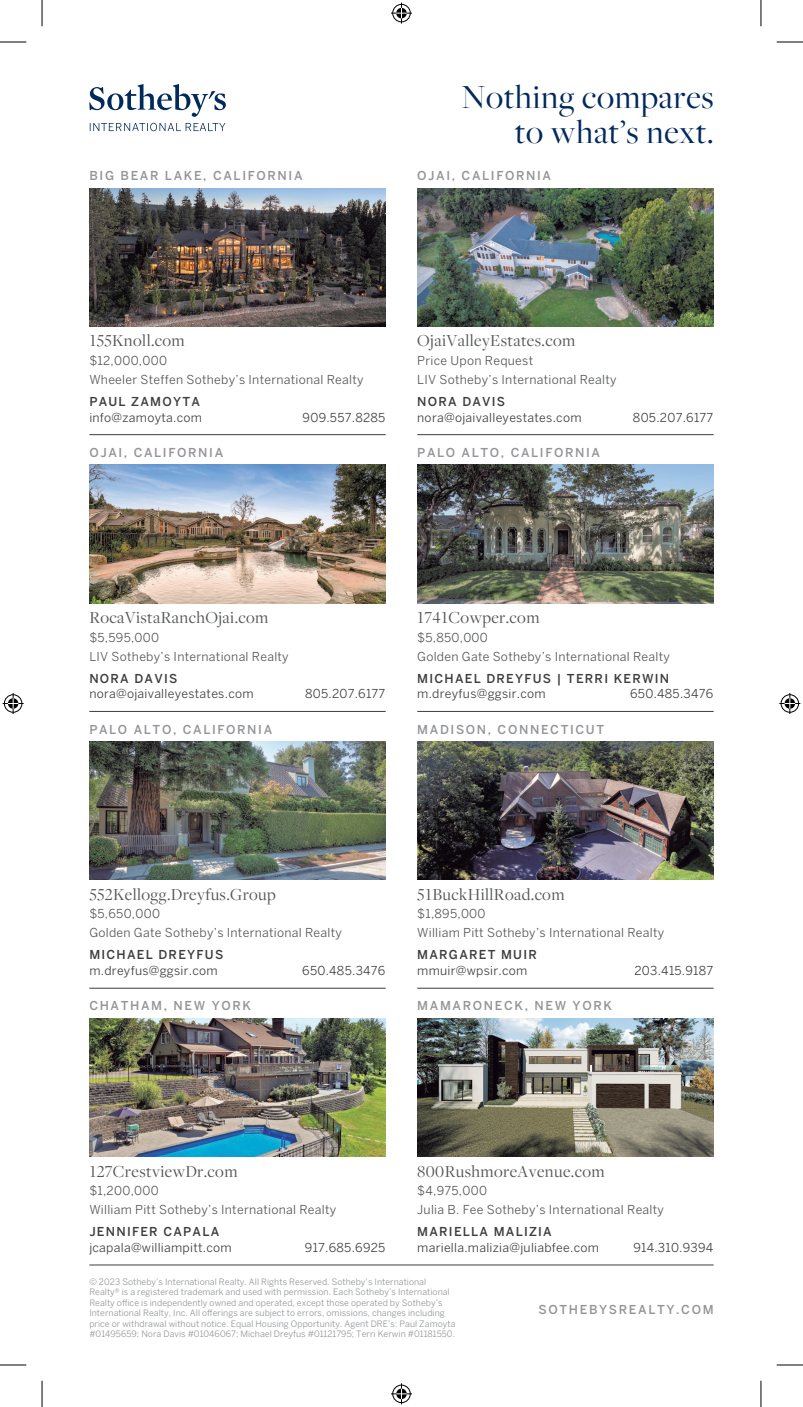
<style>
.page{position:relative;width:803px;height:1407px;background:#fff}
.page>*{position:absolute;margin:0;border:0;box-sizing:border-box;transform-origin:0 0}
.t1{font:35px/35px "Freight Big Pro";letter-spacing:.02em;color:#00295c;text-align:right}
.t2{font:17.5px "Freight Disp Pro";letter-spacing:.02em;color:#545557}
.t3{font:12.25px/19.2px "Benton Sans";letter-spacing:.02em;color:#545557}
.t4{font:12.25px "Benton Sans";letter-spacing:.02em;color:#3e3e3f}
.t5{font:500 12.25px "Benton Sans";letter-spacing:.135em;color:#939598}
.t6{font:500 12.25px "Benton Sans";letter-spacing:.1em;color:#3e3e3f}
.t7{font:8.75px/10.5px "Benton Sans";letter-spacing:.005em;color:#939598}
</style>
<div class="page">
<svg style="left:89px;top:84px;width:137px;height:33px"></svg>
<svg style="left:90px;top:123px;width:135px;height:8px"></svg>
<img style="left:89px;top:465px;width:296px;height:138px">
<img style="left:417px;top:188px;width:296px;height:139px">
<img style="left:89px;top:1018px;width:296px;height:139px">
<img style="left:417px;top:465px;width:296px;height:138px">
<img style="left:89px;top:188px;width:296px;height:139px">
<img style="left:417px;top:742px;width:296px;height:138px">
<img style="left:417px;top:1018px;width:296px;height:139px">
<img style="left:89px;top:742px;width:296px;height:138px">
<hr style="left:89px;top:434px;width:296px;height:1px;background:#3e3e3f">
<hr style="left:417px;top:434px;width:296px;height:1px;background:#3e3e3f">
<hr style="left:89px;top:711px;width:296px;height:1px;background:#3e3e3f">
<hr style="left:417px;top:711px;width:296px;height:1px;background:#3e3e3f">
<hr style="left:89px;top:988px;width:296px;height:1px;background:#3e3e3f">
<hr style="left:417px;top:988px;width:296px;height:1px;background:#3e3e3f">
<hr style="left:89px;top:1265px;width:624px;height:1px;background:#3e3e3f">
<svg style="left:0;top:42px;width:26px;height:1px"></svg>
<svg style="left:776px;top:42px;width:26px;height:1px"></svg>
<svg style="left:0;top:1365px;width:26px;height:1px"></svg>
<svg style="left:776px;top:1365px;width:26px;height:1px"></svg>
<svg style="left:42px;top:0;width:1px;height:26px"></svg>
<svg style="left:42px;top:1381px;width:1px;height:26px"></svg>
<svg style="left:760px;top:0;width:1px;height:26px"></svg>
<svg style="left:760px;top:1381px;width:1px;height:26px"></svg>
<svg style="left:391px;top:3px;width:21px;height:21px"></svg>
<svg style="left:391px;top:1383px;width:21px;height:21px"></svg>
<svg style="left:3px;top:693px;width:21px;height:21px"></svg>
<svg style="left:779px;top:693px;width:21px;height:21px"></svg>
<h3 class="t5" style="left:89px;top:168px;width:215px">BIG BEAR LAKE, CALIFORNIA</h3>
<h1 class="t1" style="left:461px;top:78px;width:253px">Nothing compares to what’s next.</h1>
<h3 class="t5" style="left:417px;top:168px;width:135px">OJAI, CALIFORNIA</h3>
<h2 class="t2" style="left:89px;top:329px;width:97px">155Knoll.com</h2>
<h3 class="t3" style="left:89px;top:351px;width:276px">$12,000,000<br>Wheeler Steffen Sotheby’s International Realty</h3>
<h3 class="t6" style="left:89px;top:394px;width:112px">PAUL ZAMOYTA</h3>
<h3 class="t4" style="left:89px;top:410px;width:114px">info@zamoyta.com</h3>
<h3 class="t4" style="left:302px;top:410px;width:84px">909.557.8285</h3>
<h3 class="t5" style="left:89px;top:445px;width:135px">OJAI, CALIFORNIA</h3>
<h2 class="t2" style="left:417px;top:329px;width:159px">OjaiValleyEstates.com</h2>
<h3 class="t3" style="left:417px;top:351px;width:201px">Price Upon Request<br>LIV Sotheby’s International Realty</h3>
<h3 class="t6" style="left:417px;top:394px;width:89px">NORA DAVIS</h3>
<h3 class="t4" style="left:417px;top:410px;width:166px">nora@ojaivalleyestates.com</h3>
<h3 class="t4" style="left:632px;top:410px;width:82px">805.207.6177</h3>
<h3 class="t5" style="left:417px;top:445px;width:184px">PALO ALTO, CALIFORNIA</h3>
<h2 class="t2" style="left:89px;top:606px;width:180px">RocaVistaRanchOjai.com</h2>
<h3 class="t3" style="left:89px;top:627px;width:201px">$5,595,000<br>LIV Sotheby’s International Realty</h3>
<h3 class="t6" style="left:89px;top:671px;width:89px">NORA DAVIS</h3>
<h3 class="t4" style="left:89px;top:687px;width:166px">nora@ojaivalleyestates.com</h3>
<h3 class="t4" style="left:305px;top:687px;width:82px">805.207.6177</h3>
<h3 class="t5" style="left:89px;top:722px;width:184px">PALO ALTO, CALIFORNIA</h3>
<h2 class="t2" style="left:417px;top:606px;width:124px">1741Cowper.com</h2>
<h3 class="t3" style="left:417px;top:627px;width:254px">$5,850,000<br>Golden Gate Sotheby’s International Realty</h3>
<h3 class="t6" style="left:417px;top:671px;width:253px">MICHAEL DREYFUS | TERRI KERWIN</h3>
<h3 class="t4" style="left:417px;top:687px;width:130px">m.dreyfus@ggsir.com</h3>
<h3 class="t4" style="left:630px;top:687px;width:85px">650.485.3476</h3>
<h3 class="t5" style="left:417px;top:722px;width:188px">MADISON, CONNECTICUT</h3>
<h2 class="t2" style="left:89px;top:883px;width:188px">552Kellogg.Dreyfus.Group</h2>
<h3 class="t3" style="left:89px;top:904px;width:254px">$5,650,000<br>Golden Gate Sotheby’s International Realty</h3>
<h3 class="t6" style="left:89px;top:947px;width:135px">MICHAEL DREYFUS</h3>
<h3 class="t4" style="left:89px;top:963px;width:130px">m.dreyfus@ggsir.com</h3>
<h3 class="t4" style="left:302px;top:963px;width:85px">650.485.3476</h3>
<h3 class="t5" style="left:89px;top:998px;width:163px">CHATHAM, NEW YORK</h3>
<h2 class="t2" style="left:417px;top:883px;width:149px">51BuckHillRoad.com</h2>
<h3 class="t3" style="left:417px;top:904px;width:248px">$1,895,000<br>William Pitt Sotheby’s International Realty</h3>
<h3 class="t6" style="left:417px;top:947px;width:121px">MARGARET MUIR</h3>
<h3 class="t4" style="left:417px;top:963px;width:112px">mmuir@wpsir.com</h3>
<h3 class="t4" style="left:634px;top:963px;width:80px">203.415.9187</h3>
<h3 class="t5" style="left:417px;top:998px;width:196px">MAMARONECK, NEW YORK</h3>
<h2 class="t2" style="left:89px;top:1160px;width:150px">127CrestviewDr.com</h2>
<h3 class="t3" style="left:89px;top:1181px;width:248px">$1,200,000<br>William Pitt Sotheby’s International Realty</h3>
<h3 class="t6" style="left:89px;top:1224px;width:131px">JENNIFER CAPALA</h3>
<h3 class="t4" style="left:89px;top:1240px;width:144px">jcapala@williampitt.com</h3>
<h3 class="t4" style="left:305px;top:1240px;width:82px">917.685.6925</h3>
<h2 class="t2" style="left:417px;top:1160px;width:189px">800RushmoreAvenue.com</h2>
<h3 class="t3" style="left:417px;top:1181px;width:248px">$4,975,000<br>Julia B. Fee Sotheby’s International Realty</h3>
<h3 class="t6" style="left:417px;top:1224px;width:136px">MARIELLA MALIZIA</h3>
<h3 class="t4" style="left:417px;top:1240px;width:183px">mariella.malizia@juliabfee.com</h3>
<h3 class="t4" style="left:633px;top:1240px;width:81px">914.310.9394</h3>
<p class="t7" style="left:89px;top:1276px;width:367px">© 2023 Sotheby’s International Realty. All Rights Reserved. Sotheby’s International Realty® is a registered trademark and used with permission. Each Sotheby’s International Realty office is independently owned and operated, except those operated by Sotheby’s International Realty, Inc. All offerings are subject to errors, omissions, changes including price or withdrawal without notice. Equal Housing Opportunity. Agent DRE’s: Paul Zamoyta #01495659; Nora Davis #01046067; Michael Dreyfus #01121795; Terri Kerwin #01181550.</p>
<h3 class="t5" style="left:538px;top:1302px;width:176px">SOTHEBYSREALTY.COM</h3>
</div>
